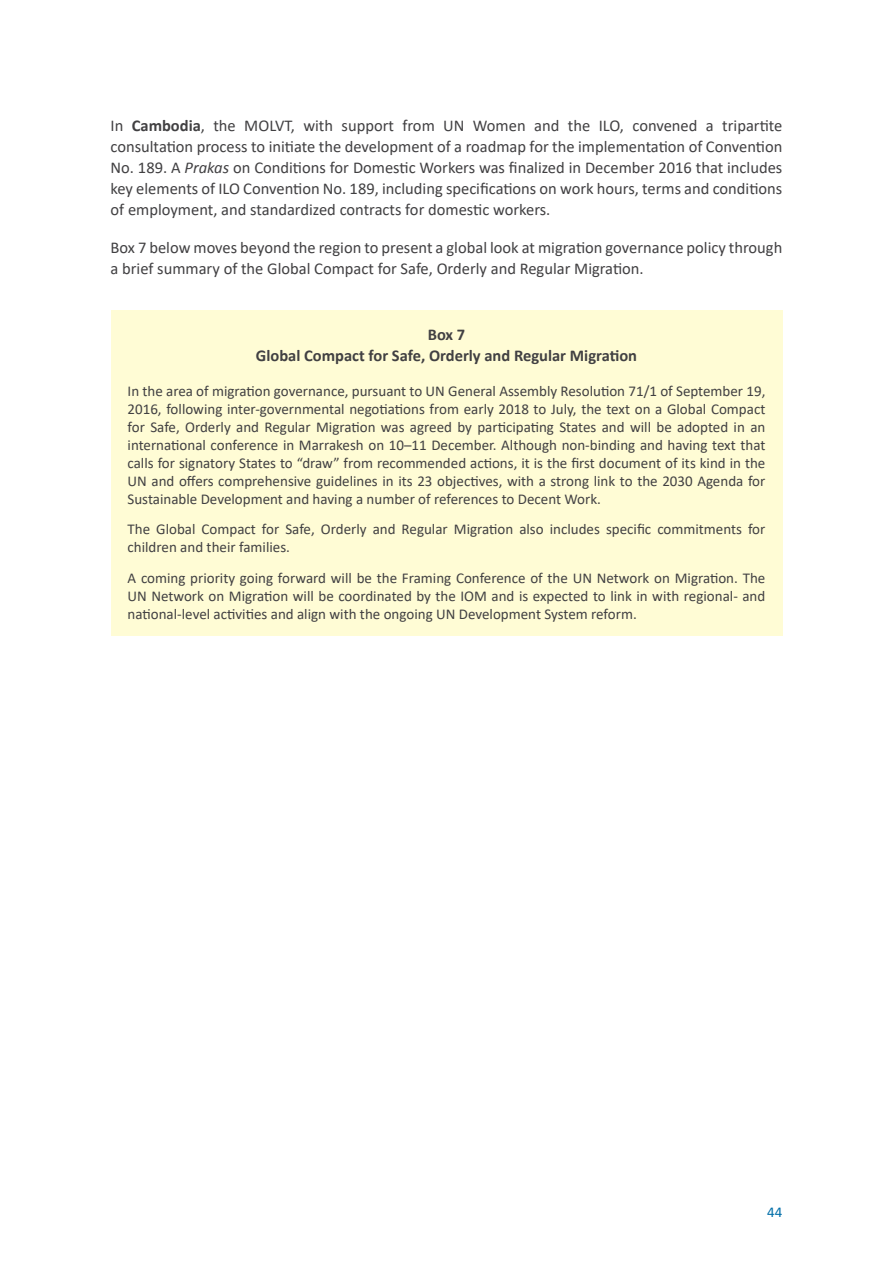
<style>
.page{position:relative;width:893px;height:1263px;background:#fff}
.page>*{position:absolute;margin:0;border:0;box-sizing:border-box;transform-origin:0 0}
.TEXT_10{font:16.5px/21px "Calibri";color:#414042;text-align:justify}
.TOC_BOX{font:700 16.5px/21px "Calibri";color:#414042;text-align:center}
.BOX_TEXT{font:15px/18px "Calibri";color:#414042;text-align:justify}
.t1{font:15px "Calibri";color:#006ea8}
.s1{font-weight:700}
.s2{font-style:italic}
</style>
<div class="page">
<div style="left:111px;top:310px;width:671px;height:326px;background:#fffcd5"></div>
<p class="TEXT_10" style="left:111px;top:115px;width:673px">In <span class="s1">Cambodia</span>, the MOLVT, with support from UN Women and the ILO, convened a tripartite consultation process to initiate the development of a roadmap for the implementation of Convention No. 189. A <span class="s2">Prakas</span> on Conditions for Domestic Workers was finalized in December 2016 that includes key elements of ILO Convention No. 189, including specifications on work hours, terms and conditions of employment, and standardized contracts for domestic workers.</p>
<p class="TEXT_10" style="left:111px;top:237px;width:673px">Box 7 below moves beyond the region to present a global look at migration governance policy through a brief summary of the Global Compact for Safe, Orderly and Regular Migration.</p>
<p class="TOC_BOX" style="left:256px;top:324px;width:383px">Box 7<br>Global Compact for Safe, Orderly and Regular Migration</p>
<p class="BOX_TEXT" style="left:128px;top:381px;width:639px">In the area of migration governance, pursuant to UN General Assembly Resolution 71/1 of September 19, 2016, following inter-governmental negotiations from early 2018 to July, the text on a Global Compact for Safe, Orderly and Regular Migration was agreed by participating States and will be adopted in an international conference in Marrakesh on 10–11 December. Although non-binding and having text that calls for signatory States to “draw” from recommended actions, it is the first document of its kind in the UN and offers comprehensive guidelines in its 23 objectives, with a strong link to the 2030 Agenda for Sustainable Development and having a number of references to Decent Work.</p>
<p class="BOX_TEXT" style="left:128px;top:520px;width:639px">The Global Compact for Safe, Orderly and Regular Migration also includes specific commitments for children and their families.</p>
<p class="BOX_TEXT" style="left:128px;top:569px;width:639px">A coming priority going forward will be the Framing Conference of the UN Network on Migration. The UN Network on Migration will be coordinated by the IOM and is expected to link in with regional- and national-level activities and align with the ongoing UN Development System reform.</p>
<p class="t1" style="left:767px;top:1201px;width:17px">44</p>
</div>
